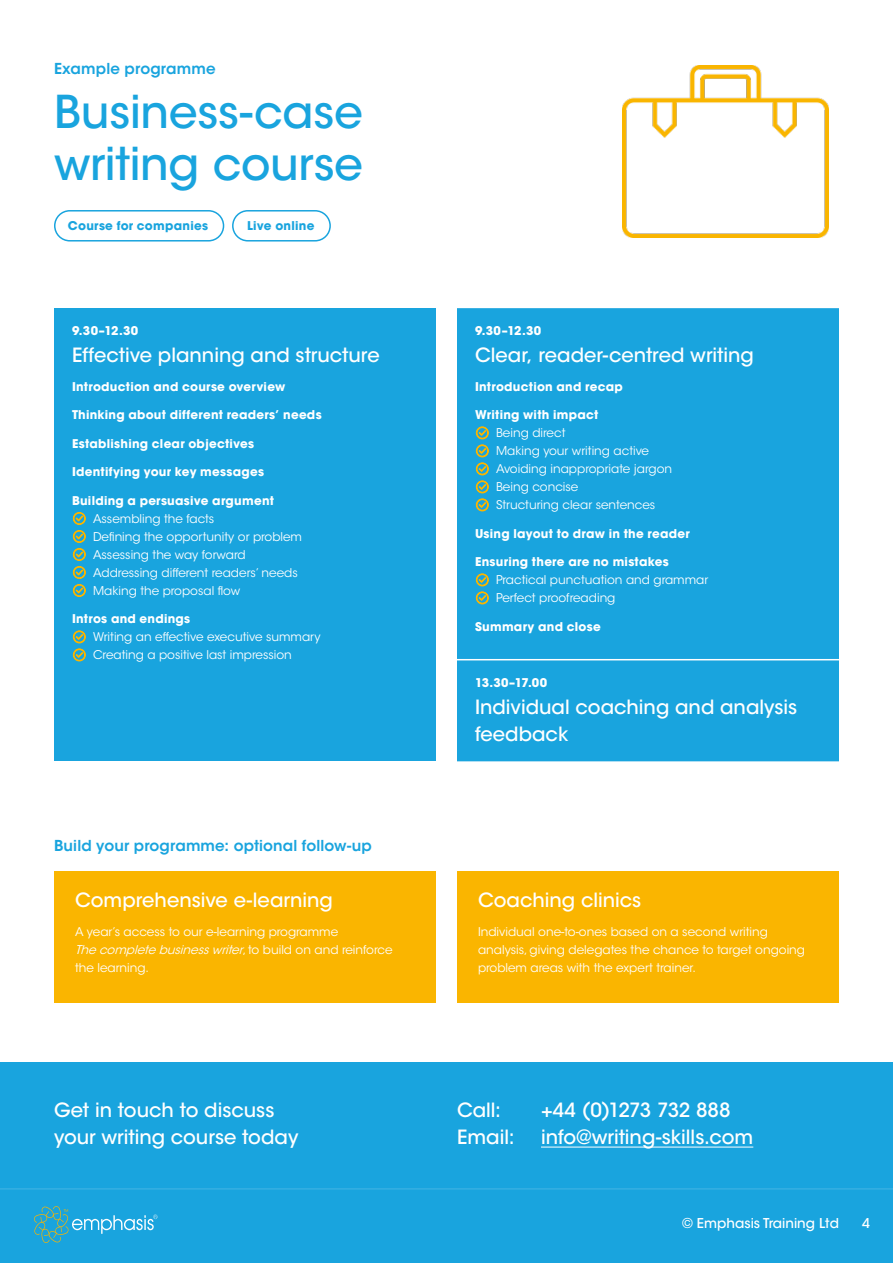
<style>
.page{position:relative;width:893px;height:1263px;background:#fff}
.page>*{position:absolute;margin:0;border:0;box-sizing:border-box;transform-origin:0 0}
.t1{font:500 45px/52.5px "ITC Avant Garde Std";letter-spacing:-.005em;color:#19a4de}
.t2{font:500 19.5px/27px "ITC Avant Garde Std";color:#fff}
.t3{font:500 19.5px "ITC Avant Garde Std";letter-spacing:-.03em;color:#fff}
.t4{font:600 15px "ITC Avant Garde Std";letter-spacing:.01em;color:#19a4de}
.t5{font:500 13.5px "ITC Avant Garde Std";color:#fff}
.t6{font:12px/18px "ITC Avant Garde Std";color:#fff}
.t7{font:700 12px "ITC Avant Garde Std";letter-spacing:.02em;color:#fff}
.t8{font:700 12px "ITC Avant Garde Std";letter-spacing:.02em;color:#19a4de}
.s1{font-style:italic}
</style>
<div class="page">
<div style="left:54px;top:872px;width:382px;height:131px;background:#fab500"></div>
<div style="left:457px;top:872px;width:382px;height:131px;background:#fab500"></div>
<div style="left:54px;top:308px;width:382px;height:452px;background:#19a4de"></div>
<div style="left:457px;top:308px;width:382px;height:453px;background:#19a4de"></div>
<hr style="left:457px;top:659px;width:382px;height:1px;background:#fff">
<div style="left:54px;top:210px;width:170px;height:32px;border:2px solid #19a4de;border-radius:15px"></div>
<div style="left:232px;top:210px;width:99px;height:32px;border:2px solid #19a4de;border-radius:15px"></div>
<img style="left:623px;top:65px;width:205px;height:173px">
<div style="left:0;top:1062px;width:893px;height:201px;background:#19a4de"></div>
<hr style="left:541px;top:1146px;width:212px;height:1px;background:#fff">
<hr style="left:0;top:1188px;width:893px;height:2px;background:#fff">
<svg style="left:34px;top:1206px;width:123px;height:37px"></svg>
<svg style="left:476px;top:427px;width:12px;height:12px"></svg>
<svg style="left:476px;top:445px;width:12px;height:12px"></svg>
<svg style="left:476px;top:463px;width:12px;height:12px"></svg>
<svg style="left:476px;top:481px;width:12px;height:12px"></svg>
<svg style="left:476px;top:499px;width:12px;height:12px"></svg>
<svg style="left:476px;top:574px;width:12px;height:12px"></svg>
<svg style="left:476px;top:592px;width:12px;height:12px"></svg>
<p class="t4" style="left:54px;top:59px;width:163px">Example programme</p>
<h1 class="t1" style="left:54px;top:85px;width:311px">Business-case writing course</h1>
<p class="t8" style="left:68px;top:218px;width:142px">Course for companies</p>
<p class="t8" style="left:247px;top:218px;width:69px">Live online</p>
<p class="t7" style="left:72px;top:323px;width:68px">9.30–12.30</p>
<h2 class="t2" style="left:72px;top:342px;width:309px">Effective planning and structure</h2>
<p class="t7" style="left:72px;top:378px;width:215px">Introduction and course overview</p>
<p class="t7" style="left:72px;top:407px;width:251px">Thinking about different readers’ needs</p>
<p class="t7" style="left:72px;top:435px;width:184px">Establishing clear objectives</p>
<p class="t7" style="left:72px;top:464px;width:194px">Identifying your key messages</p>
<p class="t7" style="left:72px;top:492px;width:203px">Building a persuasive argument</p>
<p class="t6" style="left:93px;top:509px;width:211px">Assembling the facts<br>Defining the opportunity or problem<br>Assessing the way forward<br>Addressing different readers’ needs<br>Making the proposal flow</p>
<p class="t7" style="left:72px;top:611px;width:120px">Intros and endings</p>
<p class="t6" style="left:93px;top:628px;width:229px">Writing an effective executive summary<br>Creating a positive last impression</p>
<p class="t4" style="left:54px;top:836px;width:319px">Build your programme: optional follow-up</p>
<h2 class="t2" style="left:75px;top:886px;width:259px">Comprehensive e-learning</h2>
<p class="t6" style="left:75px;top:922px;width:319px">A year’s access to our e-learning programme<br><span class="s1">The complete businesswriter</span>, t o b u i l d o n a n d r e i n f o r c e the learning.</p>
<h2 class="t2" style="left:54px;top:1096px;width:246px">Get in touch to discuss your writing course today</h2>
<p class="t7" style="left:475px;top:323px;width:68px">9.30–12.30</p>
<h2 class="t2" style="left:475px;top:342px;width:280px">Clear, reader-centred writing</h2>
<p class="t7" style="left:475px;top:378px;width:149px">Introduction and recap</p>
<p class="t7" style="left:475px;top:407px;width:125px">Writing with impact</p>
<p class="t6" style="left:496px;top:424px;width:178px">Being direct<br>Making your writing active<br>Avoiding inappropriate jargon<br>Being concise<br>Structuring clear sentences</p>
<p class="t7" style="left:475px;top:525px;width:216px">Using layout to draw in the reader</p>
<p class="t7" style="left:475px;top:554px;width:195px">Ensuring there are no mistakes</p>
<p class="t6" style="left:496px;top:571px;width:214px">Practical punctuation and grammar<br>Perfect proofreading</p>
<p class="t7" style="left:475px;top:618px;width:127px">Summary and close</p>
<p class="t7" style="left:475px;top:674px;width:74px">13.30–17.00</p>
<h2 class="t2" style="left:475px;top:693px;width:324px">Individual coaching and analysis feedback</h2>
<h2 class="t2" style="left:478px;top:886px;width:165px">Coaching clinics</h2>
<p class="t6" style="left:478px;top:922px;width:329px">Individual one-to-ones based on a second writing analysis, giving delegates the chance to target ongoing problem areas with the expert trainer.</p>
<h2 class="t2" style="left:457px;top:1096px;width:46px">Call:</h2>
<h2 class="t3" style="left:541px;top:1098px;width:191px">+44 (0)1273 732 888</h2>
<h2 class="t2" style="left:457px;top:1123px;width:59px">Email:</h2>
<h2 class="t2" style="left:541px;top:1123px;width:214px">info@writing-skills.com</h2>
<p class="t5" style="left:682px;top:1215px;width:158px">© Emphasis Training Ltd</p>
<p class="t5" style="left:862px;top:1215px;width:9px">4</p>
</div>
